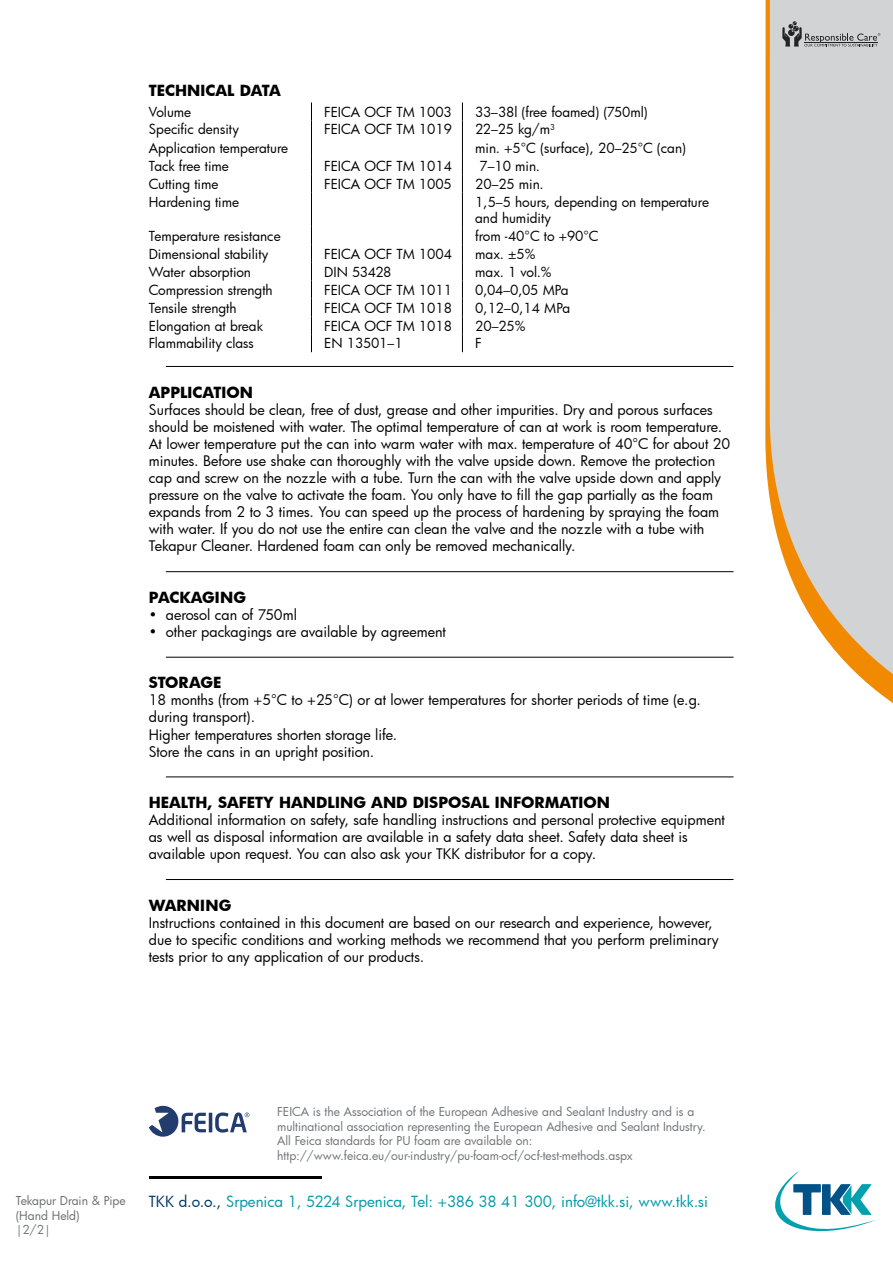
<style>
.page{position:relative;width:893px;height:1263px;background:#fff}
.page>*{position:absolute;margin:0;border:0;box-sizing:border-box;transform-origin:0 0}
.t1{font:700 15px "Futura";color:#000}
.t2{font:15px "Futura";color:#0099a8}
.t3{font:14.25px/17.1px "Futura";color:#000}
.t4{font:13.5px/16.2px "Futura";color:#000}
.t5{font:13.5px "Futura";letter-spacing:-.03em;color:#000}
.t6{font:12px/14.4px "Futura";color:#70747a}
.t7{font:12px/14.4px "Futura";color:#6d6e71}
.s1{color:#003764}
</style>
<div class="page">
<svg style="left:765px;top:0;width:5px;height:500px;background:#f19c29"></svg>
<svg style="left:770px;top:0;width:123px;height:703px;background:#d7d3cd"></svg>
<hr style="left:166px;top:366px;width:567px;height:1px;background:#000">
<hr style="left:166px;top:571px;width:567px;height:1px;background:#000">
<hr style="left:166px;top:657px;width:567px;height:1px;background:#000">
<hr style="left:166px;top:777px;width:567px;height:1px;background:#000">
<hr style="left:166px;top:879px;width:567px;height:1px;background:#000">
<svg style="left:311px;top:102px;width:1px;height:91px"></svg>
<svg style="left:462px;top:102px;width:1px;height:91px"></svg>
<hr style="left:311px;top:193px;width:1px;height:34px;background:#000">
<hr style="left:462px;top:193px;width:1px;height:34px;background:#000">
<svg style="left:311px;top:227px;width:1px;height:125px"></svg>
<svg style="left:462px;top:227px;width:1px;height:125px"></svg>
<svg style="left:149px;top:1106px;width:100px;height:31px"></svg>
<svg style="left:782px;top:21px;width:98px;height:26px;background:#abadae"></svg>
<hr style="left:149px;top:1176px;width:172px;height:3px;background:#000">
<svg style="left:775px;top:1171px;width:101px;height:61px"></svg>
<p class="t1" style="left:149px;top:80px;width:134px">TECHNICAL DATA</p>
<p class="t4" style="left:149px;top:103px;width:44px">Volume</p>
<p class="t4" style="left:324px;top:103px;width:129px">FEICA OCF TM 1003</p>
<p class="t4" style="left:475px;top:103px;width:174px">33–38l (free foamed) (750ml)</p>
<p class="t4" style="left:149px;top:121px;width:92px">Specific density</p>
<p class="t4" style="left:324px;top:121px;width:129px">FEICA OCF TM 1019</p>
<p class="t4" style="left:475px;top:121px;width:81px">22–25 kg/m<sup>3</sup></p>
<p class="t4" style="left:149px;top:140px;width:141px">Application temperature</p>
<p class="t4" style="left:475px;top:140px;width:212px">min. +5°C (surface), 20–25°C (can)</p>
<p class="t4" style="left:149px;top:158px;width:82px">Tack free time</p>
<p class="t4" style="left:324px;top:158px;width:129px">FEICA OCF TM 1014</p>
<p class="t4" style="left:479px;top:158px;width:62px">7–10 min.</p>
<p class="t4" style="left:149px;top:176px;width:71px">Cutting time</p>
<p class="t4" style="left:324px;top:176px;width:129px">FEICA OCF TM 1005</p>
<p class="t4" style="left:475px;top:176px;width:70px">20–25 min.</p>
<p class="t4" style="left:149px;top:193px;width:92px">Hardening time</p>
<p class="t4" style="left:475px;top:193px;width:235px">1,5–5 hours, depending on temperature and humidity</p>
<p class="t4" style="left:149px;top:228px;width:133px">Temperature resistance</p>
<p class="t4" style="left:475px;top:228px;width:125px">from -40°C to +90°C</p>
<p class="t4" style="left:149px;top:245px;width:121px">Dimensional stability</p>
<p class="t4" style="left:324px;top:245px;width:129px">FEICA OCF TM 1004</p>
<p class="t4" style="left:475px;top:245px;width:62px">max. ±5%</p>
<p class="t4" style="left:149px;top:263px;width:104px">Water absorption</p>
<p class="t5" style="left:324px;top:263px;width:69px">DIN 53428</p>
<p class="t4" style="left:475px;top:263px;width:78px">max. 1 vol.%</p>
<p class="t4" style="left:149px;top:281px;width:125px">Compression strength</p>
<p class="t4" style="left:324px;top:281px;width:129px">FEICA OCF TM 1011</p>
<p class="t4" style="left:475px;top:281px;width:95px">0,04–0,05 MPa</p>
<p class="t4" style="left:149px;top:299px;width:89px">Tensile strength</p>
<p class="t4" style="left:324px;top:299px;width:129px">FEICA OCF TM 1018</p>
<p class="t4" style="left:475px;top:299px;width:96px">0,12–0,14 MPa</p>
<p class="t4" style="left:149px;top:317px;width:116px">Elongation at break</p>
<p class="t4" style="left:324px;top:317px;width:129px">FEICA OCF TM 1018</p>
<p class="t4" style="left:475px;top:317px;width:52px">20–25%</p>
<p class="t4" style="left:149px;top:335px;width:107px">Flammability class</p>
<p class="t4" style="left:324px;top:335px;width:80px">EN 13501–1</p>
<p class="t4" style="left:475px;top:335px;width:8px">F</p>
<p class="t1" style="left:149px;top:381px;width:106px">APPLICATION</p>
<p class="t3" style="left:149px;top:400px;width:583px">Surfaces should be clean, free of dust, grease and other impurities. Dry and porous surfaces should be moistened with water. The optimal temperature of can at work is room temperature.<br>At lower temperature put the can into warm water with max. temperature of 40°C for about 20 minutes. Before use shake can thoroughly with the valve upside down. Remove the protection cap and screw on the nozzle with a tube. Turn the can with the valve upside down and apply pressure on the valve to activate the foam. You only have to fill the gap partially as the foam expands from 2 to 3 times. You can speed up the process of hardening by spraying the foam with water. If you do not use the entire can clean the valve and the nozzle with a tube with Tekapur Cleaner. Hardened foam can only be removed mechanically.</p>
<p class="t1" style="left:149px;top:587px;width:99px">PACKAGING</p>
<p class="t3" style="left:149px;top:606px;width:150px">• aerosol can of 750ml</p>
<p class="t3" style="left:149px;top:623px;width:299px">• other packagings are available by agreement</p>
<p class="t1" style="left:149px;top:672px;width:74px">STORAGE</p>
<p class="t3" style="left:149px;top:691px;width:554px">18 months (from +5°C to +25°C) or at lower temperatures for shorter periods of time (e.g. during transport).<br>Higher temperatures shorten storage life.<br>Store the cans in an upright position.</p>
<p class="t1" style="left:149px;top:792px;width:463px">HEALTH, SAFETY HANDLING AND DISPOSAL INFORMATION</p>
<p class="t3" style="left:149px;top:811px;width:578px">Additional information on safety, safe handling instructions and personal protective equipment as well as disposal information are available in a safety data sheet. Safety data sheet is available upon request. You can also ask your TKK distributor for a copy.</p>
<p class="t1" style="left:149px;top:894px;width:84px">WARNING</p>
<p class="t3" style="left:149px;top:913px;width:571px">Instructions contained in this document are based on our research and experience, however, due to specific conditions and working methods we recommend that you perform preliminary tests prior to any application of our products.</p>
<p class="t7" style="left:16px;top:1193px;width:111px">Tekapur Drain &amp; Pipe (Hand Held)</p>
<p class="t6" style="left:16px;top:1222px;width:37px">|2/2|</p>
<p class="t6" style="left:277px;top:1104px;width:430px">FEICA is the Association of the European Adhesive and Sealant Industry and is a multinational association representing the European Adhesive and Sealant Industry.<br>All Feica standards for PU foam are available on: http://www.feica.eu/our-industry/pu-foam-ocf/ocf-test-methods.aspx</p>
<p class="t2" style="left:149px;top:1192px;width:561px"><span class="s1">TKK d.o.o.,</span> Srpenica 1, 5224 Srpenica, Tel: +386 38 41 300, info@tkk.si, www.tkk.si</p>
</div>
